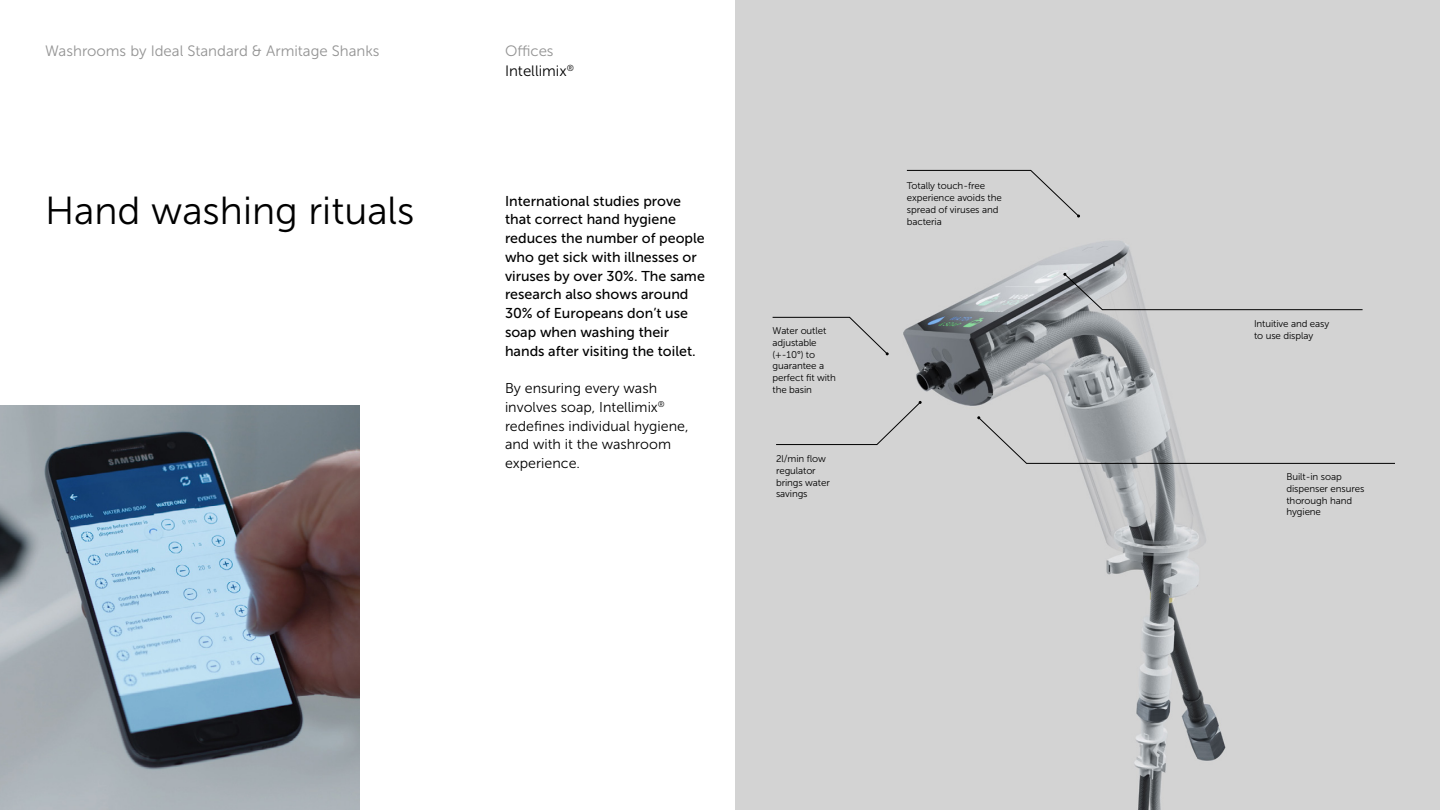
<style>
.page{position:relative;width:1440px;height:810px;background:#fff}
.page>*{position:absolute;margin:0;border:0;box-sizing:border-box;transform-origin:0 0}
.t1{font:39px "Museo Sans 300";color:#000}
.t2{font:15px "Museo Sans 300";color:#939393}
.t3{font:15px/19.5px "Museo Sans 300";color:#000}
.t4{font:14.25px/18.8px "Museo Sans 500";color:#000}
.t5{font:14.25px/18.8px "Museo Sans 300";color:#000}
.t6{font:9.75px/11.7px "Museo Sans 300";letter-spacing:-.01em;color:#000}
.s1{color:#939393}
</style>
<div class="page">
<img style="left:0;top:405px;width:360px;height:405px">
<div style="left:735px;top:0;width:705px;height:810px;background:#d3d3d3"></div>
<img style="left:772px;top:169px;width:591px;height:641px">
<svg style="left:775px;top:401px;width:147px;height:44px"></svg>
<svg style="left:772px;top:317px;width:117px;height:38px"></svg>
<svg style="left:906px;top:170px;width:174px;height:48px"></svg>
<svg style="left:1063px;top:273px;width:300px;height:37px"></svg>
<svg style="left:977px;top:416px;width:418px;height:48px"></svg>
<h2 class="t2" style="left:45px;top:43px;width:336px">Washrooms by Ideal Standard &amp; Armitage Shanks</h2>
<h1 class="t1" style="left:45px;top:190px;width:371px">Hand washing rituals</h1>
<h2 class="t3" style="left:505px;top:41px;width:71px"><span class="s1">Offices<br></span>Intellimix<sup>®</sup></h2>
<p class="t4" style="left:505px;top:191px;width:201px">International studies prove that correct hand hygiene reduces the number of people who get sick with illnesses or viruses by over 30%. The same research also shows around<br>30% of Europeans don’t use soap when washing their hands after visiting the toilet.</p>
<h3 class="t5" style="left:505px;top:379px;width:185px">By ensuring every wash involves soap, Intellimix<sup>® </sup>redefines individual hygiene, and with it the washroom experience.</h3>
<p class="t6" style="left:773px;top:325px;width:65px">Water outlet adjustable (+-10°) to guarantee a perfect fit with the basin</p>
<p class="t6" style="left:776px;top:453px;width:55px">2l/min flow regulator brings water savings</p>
<p class="t6" style="left:907px;top:180px;width:96px">Totally touch-free experience avoids the spread of viruses and bacteria</p>
<p class="t6" style="left:1254px;top:318px;width:77px">Intuitive and easy to use display</p>
<p class="t6" style="left:1286px;top:471px;width:79px">Built-in soap dispenser ensures thorough hand hygiene</p>
</div>
